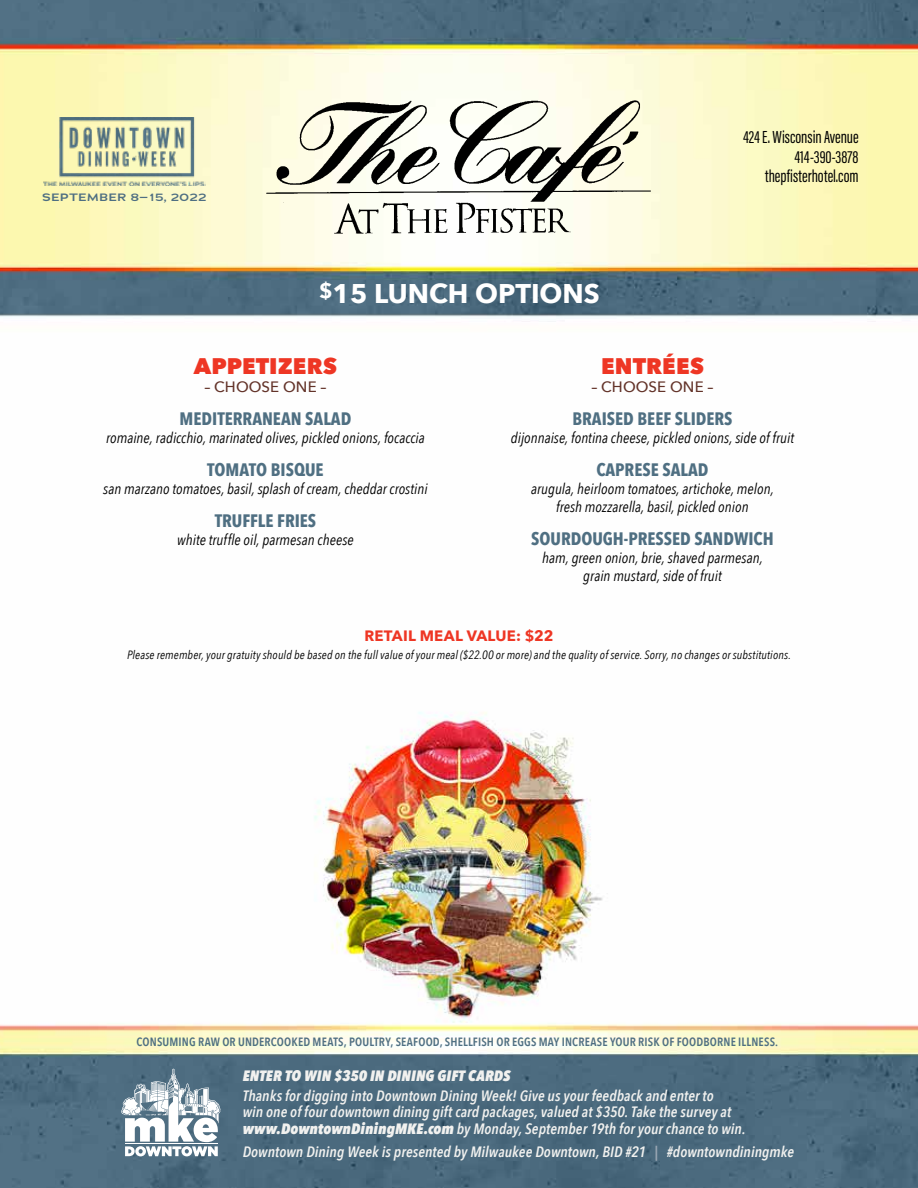
<style>
.page{position:relative;width:918px;height:1188px;background:#fff}
.page>*{position:absolute;margin:0;border:0;box-sizing:border-box;transform-origin:0 0}
.t1{font:700 27px "Avenir Next";color:#fff}
.t2{font:800 22.5px "Avenir Next";letter-spacing:.005em;color:#ee3624}
.t3{font:700 18px "Avenir Next Condensed";color:#4f6f82}
.t4{font:18px/19.5px "Acumin Pro Extra Cond";color:#000;text-align:right}
.t5{font:italic 15px/18px "Avenir Next Condensed";letter-spacing:.005em;color:#000;text-align:center}
.t6{font:italic 600 15px/16.5px "Avenir Next Condensed";letter-spacing:.005em;color:#f1f1ef}
.t7{font:italic 800 15px "Avenir Next Condensed";letter-spacing:.01em;color:#f1f1ef}
.t8{font:500 15px "Avenir Next";letter-spacing:.01em;color:#633329}
.t9{font:700 15px "Avenir Next";letter-spacing:.015em;color:#ee3624}
.t10{font:italic 12px "Avenir Next Condensed";letter-spacing:.01em;color:#000}
.t11{font:600 12px "Avenir Next Condensed";letter-spacing:.015em;color:#4f6f82}
.t12{font:600 10.65px "Adrianna Extended";letter-spacing:.035em;color:#4f6f82}
.s1{font-weight:800}
.s2{color:#9ba7b4}
</style>
<div class="page">
<img style="left:0;top:0;width:918px;height:1188px">
<svg style="left:121px;top:1069px;width:99px;height:87px"></svg>
<img style="left:43px;top:117px;width:162px;height:68px">
<img style="left:256px;top:70px;width:406px;height:172px">
<p class="t12" style="left:42px;top:190px;width:166px">SEPTEMBER 8–15, 2022</p>
<h1 class="t1" style="left:319px;top:270px;width:282px"><sup>$</sup>15 LUNCH OPTIONS</h1>
<p class="t4" style="left:743px;top:127px;width:117px">424 E. Wisconsin Avenue<br>414-390-3878 thepfisterhotel.com</p>
<h2 class="t2" style="left:194px;top:352px;width:145px">APPETIZERS</h2>
<p class="t8" style="left:204px;top:374px;width:124px">– CHOOSE ONE –</p>
<p class="t3" style="left:180px;top:407px;width:173px">MEDITERRANEAN SALAD</p>
<p class="t5" style="left:106px;top:428px;width:320px">romaine, radicchio, marinated olives, pickled onions, focaccia</p>
<p class="t3" style="left:207px;top:458px;width:118px">TOMATO BISQUE</p>
<p class="t5" style="left:103px;top:479px;width:326px">san marzano tomatoes, basil, splash of cream, cheddar crostini</p>
<p class="t3" style="left:215px;top:509px;width:103px">TRUFFLE FRIES</p>
<p class="t5" style="left:177px;top:530px;width:178px">white truffle oil, parmesan cheese</p>
<h2 class="t2" style="left:601px;top:352px;width:104px">ENTRÉES</h2>
<p class="t8" style="left:591px;top:374px;width:124px">– CHOOSE ONE –</p>
<p class="t3" style="left:572px;top:407px;width:162px">BRAISED BEEF SLIDERS</p>
<p class="t5" style="left:511px;top:428px;width:285px">dijonnaise, fontina cheese, pickled onions, side of fruit</p>
<p class="t3" style="left:596px;top:458px;width:114px">CAPRESE SALAD</p>
<p class="t5" style="left:531px;top:479px;width:244px">arugula, heirloom tomatoes, artichoke, melon, fresh mozzarella, basil, pickled onion</p>
<p class="t3" style="left:531px;top:527px;width:244px">SOURDOUGH-PRESSED SANDWICH</p>
<p class="t5" style="left:542px;top:548px;width:222px">ham, green onion, brie, shaved parmesan, grain mustard, side of fruit</p>
<p class="t9" style="left:364px;top:623px;width:191px">RETAIL MEAL VALUE: $22</p>
<p class="t10" style="left:127px;top:648px;width:665px">Please remember, your gratuity should be based on the full value of your meal ($22.00 or more) and the quality of service. Sorry, no changes or substitutions.</p>
<p class="t11" style="left:137px;top:1032px;width:643px">CONSUMING RAW OR UNDERCOOKED MEATS, POULTRY, SEAFOOD, SHELLFISH OR EGGS MAY INCREASE YOUR RISK OF FOODBORNE ILLNESS.</p>
<p class="t7" style="left:243px;top:1066px;width:269px">ENTER TO WIN $350 IN DINING GIFT CARDS</p>
<p class="t6" style="left:243px;top:1087px;width:504px">Thanks for digging into Downtown Dining Week! Give us your feedback and enter to<br>win one of four downtown dining gift card packages, valued at $350. Take the survey at <span class="s1">www.DowntownDiningMKE.com</span> by Monday, September 19th for your chance to win.</p>
<p class="t6" style="left:243px;top:1143px;width:553px">Downtown Dining Week is presented by Milwaukee Downtown, BID #21 <span class="s2">|</span> #downtowndiningmke</p>
</div>
